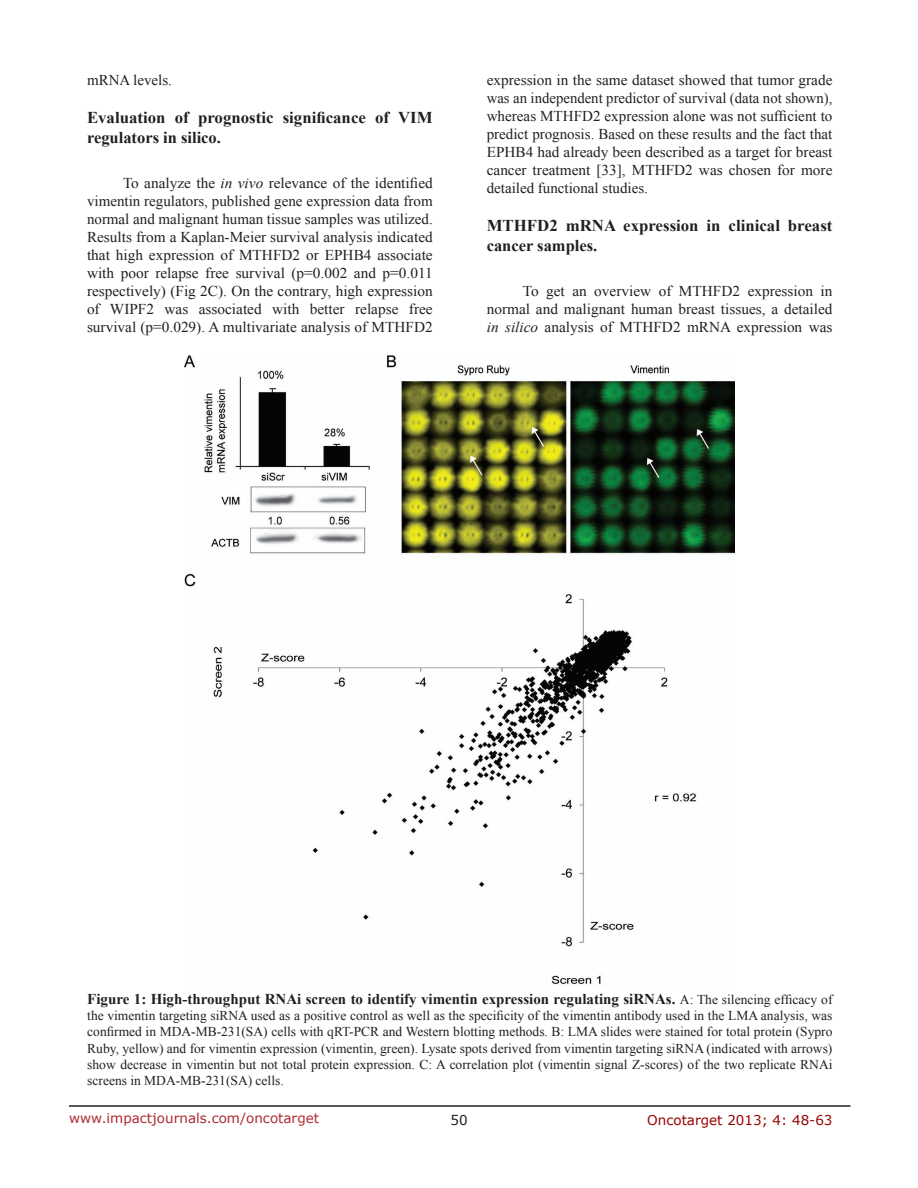
<style>
.page{position:relative;width:918px;height:1188px;background:#fff}
.page>*{position:absolute;margin:0;border:0;box-sizing:border-box;transform-origin:0 0}
.SubHeading{font:700 16.5px/19.8px "Times New Roman";color:#221f22}
.BodyText{font:15px/18px "Times New Roman";color:#221f22;text-align:justify}
.FigureText{font:700 15px "Times New Roman";color:#221f22}
.FigureText-2{font:13.5px/16.2px "Times New Roman";color:#221f22;text-align:justify}
.t1{font:13.5px "Verdana";color:#ac2b31}
.t2{font:13.5px "Verdana";color:#970000}
.t3{font:13.5px "Verdana";color:#221f22}
.s1{font-style:italic}
.s2{font-weight:400;font-size:13.5px}
</style>
<div class="page">
<hr style="left:69px;top:1105px;width:781px;height:2px;background:#231f20">
<img style="left:185px;top:355px;width:550px;height:630px">
<p class="BodyText" style="left:87px;top:71px;width:87px">mRNA levels.</p>
<p class="SubHeading" style="left:87px;top:107px;width:347px">Evaluation of prognostic significance of VIM regulators in silico.</p>
<p class="BodyText" style="left:87px;top:174px;width:347px;text-indent:36px">To analyze the <span class="s1">in vivo</span> relevance of the identified vimentin regulators, published gene expression data from normal and malignant human tissue samples was utilized.<br>Results from a Kaplan-Meier survival analysis indicated that high expression of MTHFD2 or EPHB4 associate with poor relapse free survival (p=0.002 and p=0.011 respectively) (Fig 2C). On the contrary, high expression of WIPF2 was associated with better relapse free survival (p=0.029). A multivariate analysis of MTHFD2</p>
<p class="BodyText" style="left:487px;top:71px;width:347px">expression in the same dataset showed that tumor grade was an independent predictor of survival (data not shown), whereas MTHFD2 expression alone was not sufficient to predict prognosis. Based on these results and the fact that EPHB4 had already been described as a target for breast cancer treatment [33], MTHFD2 was chosen for more detailed functional studies.</p>
<p class="SubHeading" style="left:487px;top:215px;width:347px">MTHFD2 mRNA expression in clinical breast cancer samples.</p>
<p class="BodyText" style="left:487px;top:282px;width:347px;text-indent:36px">To get an overview of MTHFD2 expression in normal and malignant human breast tissues, a detailed <span class="s1">in silico</span> analysis of MTHFD2 mRNA expression was</p>
<p class="FigureText" style="left:87px;top:989px;width:747px">Figure 1: High-throughput RNAi screen to identify vimentin expression regulating siRNAs. <span class="s2">A: The silencing efficacy of</span></p>
<p class="FigureText-2" style="left:87px;top:1007px;width:747px">the vimentin targeting siRNA used as a positive control as well as the specificity of the vimentin antibody used in the LMA analysis, was confirmed in MDA-MB-231(SA) cells with qRT-PCR and Western blotting methods. B: LMA slides were stained for total protein (Sypro Ruby, yellow) and for vimentin expression (vimentin, green). Lysate spots derived from vimentin targeting siRNA (indicated with arrows) show decrease in vimentin but not total protein expression. C: A correlation plot (vimentin signal Z-scores) of the two replicate RNAi screens in MDA-MB-231(SA) cells.</p>
<p class="t1" style="left:69px;top:1109px;width:252px">www.impactjournals.com/oncotarget</p>
<p class="t3" style="left:450px;top:1111px;width:19px">50</p>
<p class="t2" style="left:647px;top:1111px;width:187px">Oncotarget 2013; 4: 48-63</p>
</div>
